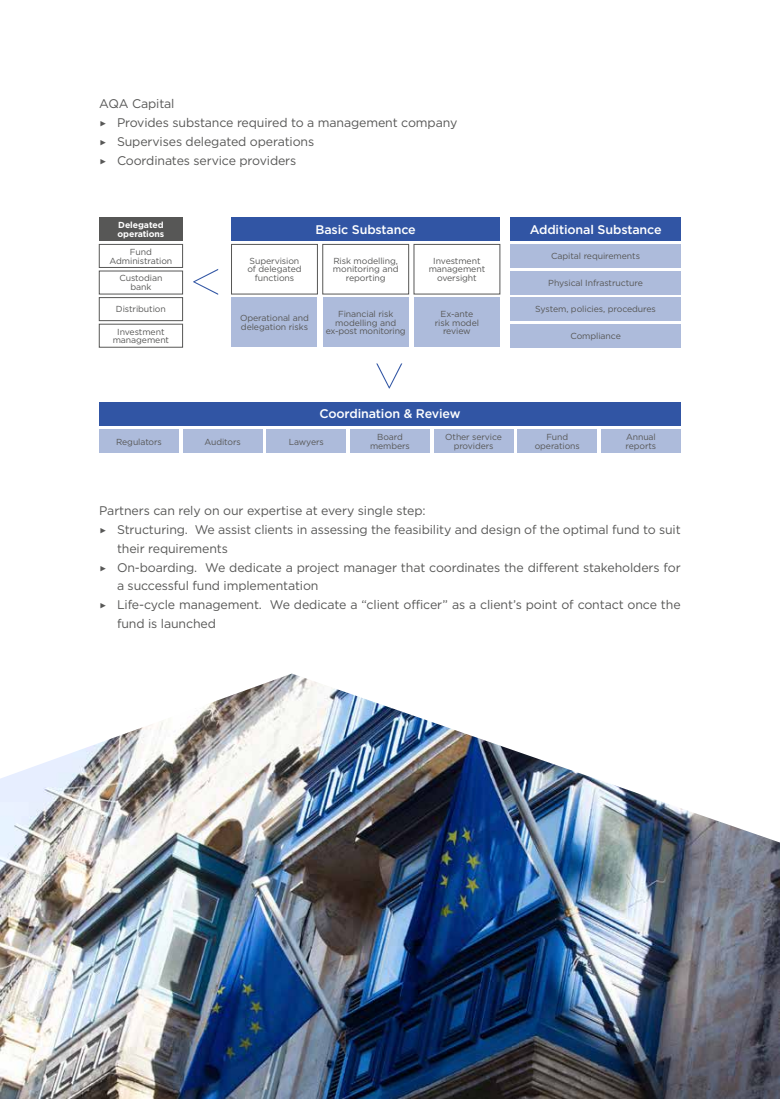
<style>
.page{position:relative;width:780px;height:1099px;background:#fff}
.page>*{position:absolute;margin:0;border:0;box-sizing:border-box;transform-origin:0 0}
.t1{font:100 54.38px "Gotham";color:#3155a4}
.t2{font:12.5px/18.8px "Gotham";letter-spacing:-.01em;color:#575756}
.t3{font:500 12.5px "Gotham";letter-spacing:-.01em;color:#fff}
.t4{font:8.75px/8.8px "Gotham";letter-spacing:-.01em;color:#575756;text-align:center}
.t5{font:700 8.75px/8.8px "Gotham";letter-spacing:-.01em;color:#fff}
.s1{font-family:"Montserrat";font-weight:900}
</style>
<div class="page">
<img style="left:0;top:673px;width:780px;height:425px">
<div style="left:231px;top:244px;width:86px;height:50px;border:1px solid #575756"></div>
<div style="left:231px;top:297px;width:86px;height:50px;background:#adbbdb"></div>
<div style="left:322px;top:244px;width:87px;height:50px;border:1px solid #575756"></div>
<div style="left:323px;top:297px;width:85px;height:50px;background:#adbbdb"></div>
<div style="left:414px;top:244px;width:86px;height:50px;border:1px solid #575756"></div>
<div style="left:414px;top:297px;width:86px;height:50px;background:#adbbdb"></div>
<div style="left:99px;top:430px;width:80px;height:23px;background:#adbbdb"></div>
<div style="left:183px;top:430px;width:79px;height:23px;background:#adbbdb"></div>
<div style="left:266px;top:430px;width:80px;height:23px;background:#adbbdb"></div>
<div style="left:350px;top:430px;width:80px;height:23px;background:#adbbdb"></div>
<div style="left:434px;top:430px;width:79px;height:23px;background:#adbbdb"></div>
<div style="left:517px;top:430px;width:80px;height:23px;background:#adbbdb"></div>
<div style="left:601px;top:430px;width:79px;height:23px;background:#adbbdb"></div>
<div style="left:510px;top:324px;width:170px;height:23px;background:#adbbdb"></div>
<div style="left:510px;top:297px;width:170px;height:23px;background:#adbbdb"></div>
<div style="left:510px;top:271px;width:170px;height:23px;background:#adbbdb"></div>
<div style="left:510px;top:244px;width:170px;height:23px;background:#adbbdb"></div>
<div style="left:231px;top:218px;width:269px;height:23px;background:#3155a4"></div>
<div style="left:99px;top:402px;width:581px;height:23px;background:#3155a4"></div>
<div style="left:510px;top:218px;width:170px;height:23px;background:#3155a4"></div>
<div style="left:99px;top:218px;width:83px;height:23px;background:#575756"></div>
<div style="left:99px;top:244px;width:84px;height:23px;border:1px solid #575756"></div>
<div style="left:99px;top:297px;width:84px;height:24px;border:1px solid #575756"></div>
<div style="left:99px;top:324px;width:84px;height:23px;border:1px solid #575756"></div>
<p class="t2" style="left:99px;top:94px;width:359px">AQA Capital<br><span class="s1">▶</span> Provides substance required to a management company <span class="s1">▶</span> Supervises delegated operations<br><span class="s1">▶</span> Coordinates service providers</p>
<p class="t5" style="left:117px;top:220px;width:48px">Delegated operations</p>
<p class="t4" style="left:109px;top:247px;width:64px">Fund<br>Administration</p>
<p class="t4" style="left:119px;top:274px;width:45px">Custodian bank</p>
<p class="t4" style="left:116px;top:305px;width:51px">Distribution</p>
<p class="t4" style="left:113px;top:327px;width:58px">Investment management</p>
<h1 class="t1" style="left:223px;top:311px;width:34px;rotate:-180deg">&gt;</h1>
<p class="t3" style="left:315px;top:222px;width:102px">Basic Substance</p>
<p class="t4" style="left:247px;top:256px;width:56px">Supervision of delegated functions</p>
<p class="t4" style="left:240px;top:313px;width:70px;text-align:left">Operational and delegation risks</p>
<p class="t4" style="left:333px;top:256px;width:67px">Risk modelling, monitoring and reporting</p>
<p class="t4" style="left:326px;top:309px;width:81px">Financial risk modelling and ex-post monitoring</p>
<p class="t4" style="left:428px;top:256px;width:58px">Investment management oversight</p>
<p class="t4" style="left:435px;top:309px;width:46px">Ex-ante risk model review</p>
<h1 class="t1" style="left:418px;top:359px;width:34px;rotate:90deg">&gt;</h1>
<p class="t3" style="left:319px;top:406px;width:142px">Coordination &amp; Review</p>
<p class="t3" style="left:529px;top:222px;width:133px">Additional Substance</p>
<p class="t4" style="left:551px;top:251px;width:90px">Capital requirements</p>
<p class="t4" style="left:548px;top:278px;width:96px">Physical Infrastructure</p>
<p class="t4" style="left:535px;top:305px;width:122px">System, policies, procedures</p>
<p class="t4" style="left:570px;top:331px;width:52px">Compliance</p>
<p class="t4" style="left:116px;top:437px;width:47px">Regulators</p>
<p class="t4" style="left:204px;top:437px;width:38px">Auditors</p>
<p class="t4" style="left:289px;top:437px;width:36px">Lawyers</p>
<p class="t4" style="left:445px;top:432px;width:58px">Other service providers</p>
<p class="t4" style="left:534px;top:432px;width:46px">Fund operations</p>
<p class="t4" style="left:370px;top:432px;width:41px">Board members</p>
<p class="t4" style="left:625px;top:432px;width:32px;text-align:left">Annual reports</p>
<p class="t2" style="left:99px;top:501px;width:328px">Partners can rely on our expertise at every single step:</p>
<p class="t2" style="left:99px;top:520px;width:583px"><span class="s1">▶</span> Structuring. We assist clients in assessing the feasibility and design of the optimal fund to suit</p>
<p class="t2" style="left:117px;top:538px;width:112px">their requirements</p>
<p class="t2" style="left:99px;top:557px;width:583px"><span class="s1">▶</span> On-boarding. We dedicate a project manager that coordinates the different stakeholders for</p>
<p class="t2" style="left:117px;top:576px;width:203px">a successful fund implementation</p>
<p class="t2" style="left:99px;top:595px;width:583px"><span class="s1">▶</span> Life-cycle management. We dedicate a “client officer” as a client’s point of contact once the</p>
<p class="t2" style="left:117px;top:613px;width:100px">fund is launched</p>
</div>
